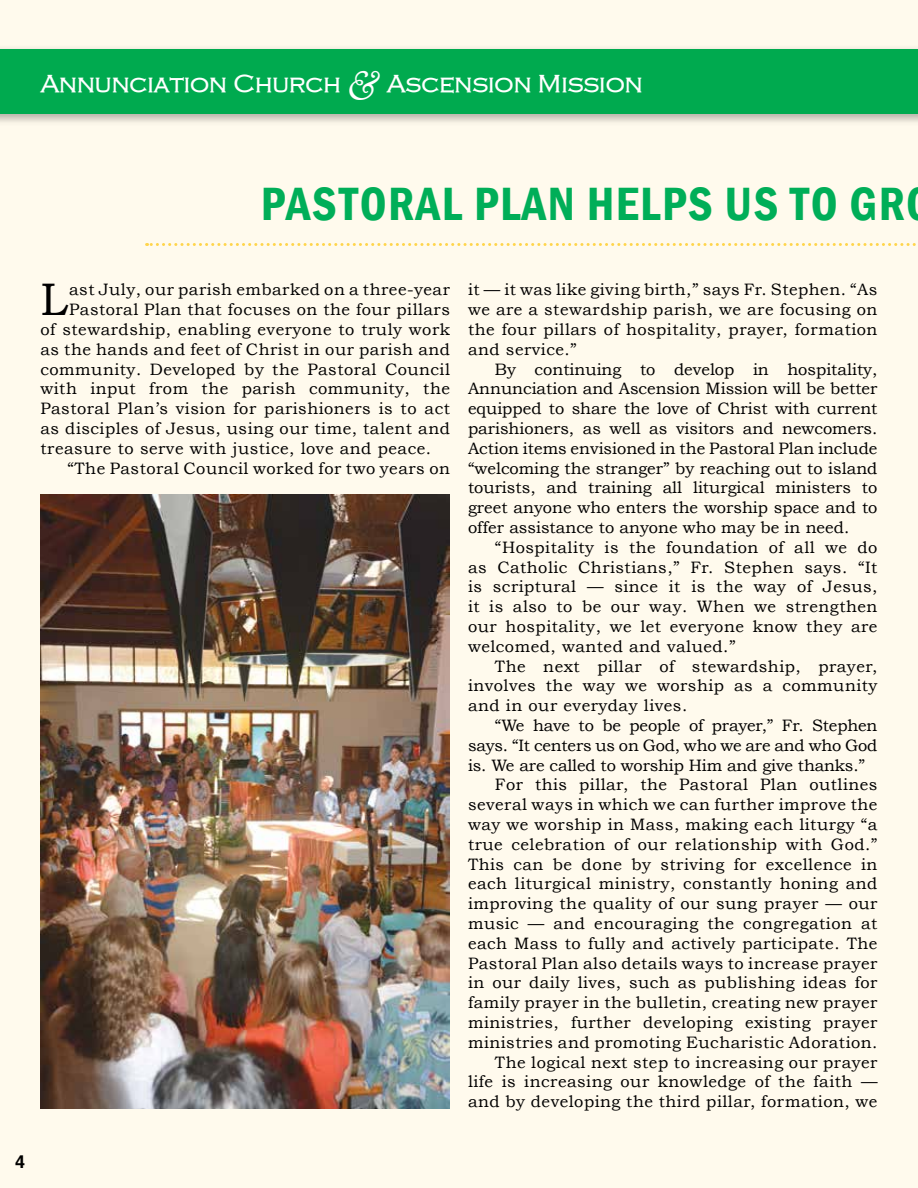
<style>
.page{position:relative;width:918px;height:1188px;background:#fffaed}
.page>*{position:absolute;margin:0;border:0;box-sizing:border-box;transform-origin:0 0}
.t1{font:600 condensed 48px "Franklin Gothic";letter-spacing:.03em;color:#00ae58}
.t2{font:45.6px "Bookman Old Style";color:#000}
.t3{font:25.5px "HANA Bold";color:#fff}
.t4{font:700 18px "Helvetica";color:#000}
.t5{font:16.5px/19.8px "Bookman Old Style";letter-spacing:.03em;color:#000;text-align:justify}
.t6{font:16.5px "Bookman Old Style";letter-spacing:-.01em;color:#000}
.s1{font-family:"Goudy Old Style BT";font-style:italic;font-size:40.5px}
</style>
<div class="page">
<div style="left:0;top:45px;width:918px;height:81px;background:#000;opacity:.3"></div>
<div style="left:0;top:50px;width:918px;height:64px;background:#00aa4f"></div>
<svg style="left:147px;top:243px;width:769px;height:3px"></svg>
<img style="left:40px;top:495px;width:410px;height:614px">
<h3 class="t3" style="left:40px;top:67px;width:604px">Annunciation Church <span class="s1">&amp;</span> Ascension Mission</h3>
<h1 class="t1" style="left:261px;top:171px;width:646px">PASTORAL PLAN HELPS US TO GR</h1>
<h2 class="t2" style="left:40px;top:273px;width:29px">L</h2>
<p class="t5" style="left:69px;top:280px;width:382px">ast July, our parish embarked on a three-year</p>
<p class="t5" style="left:69px;top:300px;width:382px">Pastoral Plan that focuses on the four pillars</p>
<p class="t5" style="left:41px;top:319px;width:411px">of stewardship, enabling everyone to truly work</p>
<p class="t5" style="left:41px;top:339px;width:411px">as the hands and feet of Christ in our parish and</p>
<p class="t5" style="left:41px;top:359px;width:411px">community. Developed by the Pastoral Council</p>
<p class="t5" style="left:41px;top:379px;width:411px">with input from the parish community, the</p>
<p class="t5" style="left:41px;top:399px;width:411px">Pastoral Plan’s vision for parishioners is to act</p>
<p class="t5" style="left:41px;top:418px;width:411px">as disciples of Jesus, using our time, talent and</p>
<p class="t5" style="left:41px;top:438px;width:392px">treasure to serve with justice, love and peace.</p>
<p class="t5" style="left:67px;top:458px;width:384px">“The Pastoral Council worked for two years on</p>
<p class="t4" style="left:15px;top:1147px;width:12px">4</p>
<p class="t5" style="left:468px;top:280px;width:411px">it — it was like giving birth,” says Fr. Stephen. “As we are a stewardship parish, we are focusing on the four pillars of hospitality, prayer, formation and service.”</p>
<p class="t5" style="left:468px;top:359px;width:411px;text-indent:27px">By continuing to develop in hospitality, Annunciation and Ascension Mission will be better equipped to share the love of Christ with current parishioners, as well as visitors and newcomers.<br>Action items envisioned in the Pastoral Plan include “welcoming the stranger” by reaching out to island tourists, and training all liturgical ministers to greet anyone who enters the worship space and to offer assistance to anyone who may be in need.</p>
<p class="t5" style="left:468px;top:537px;width:411px;text-indent:27px">“Hospitality is the foundation of all we do as Catholic Christians,” Fr. Stephen says. “It is scriptural — since it is the way of Jesus, it is also to be our way. When we strengthen our hospitality, we let everyone know they are welcomed, wanted and valued.”</p>
<p class="t5" style="left:468px;top:656px;width:411px;text-indent:27px">The next pillar of stewardship, prayer, involves the way we worship as a community and in our everyday lives.</p>
<p class="t6" style="left:495px;top:716px;width:384px">“We have to be people of prayer,” Fr. Stephen</p>
<p class="t6" style="left:468px;top:736px;width:411px">says. “It centers us on God, who we are and who God</p>
<p class="t6" style="left:468px;top:755px;width:399px">is. We are called to worship Him and give thanks.”</p>
<p class="t5" style="left:495px;top:775px;width:384px">For this pillar, the Pastoral Plan outlines</p>
<p class="t5" style="left:468px;top:795px;width:411px">several ways in which we can further improve the</p>
<p class="t5" style="left:468px;top:814px;width:411px">way we worship in Mass, making each liturgy “a</p>
<p class="t5" style="left:468px;top:834px;width:411px">true celebration of our relationship with God.”</p>
<p class="t5" style="left:468px;top:854px;width:411px">This can be done by striving for excellence in</p>
<p class="t5" style="left:468px;top:874px;width:411px">each liturgical ministry, constantly honing and</p>
<p class="t5" style="left:468px;top:894px;width:411px">improving the quality of our sung prayer — our</p>
<p class="t5" style="left:468px;top:913px;width:411px">music — and encouraging the congregation at</p>
<p class="t5" style="left:468px;top:933px;width:411px">each Mass to fully and actively participate. The</p>
<p class="t5" style="left:468px;top:953px;width:411px">Pastoral Plan also details ways to increase prayer</p>
<p class="t5" style="left:468px;top:973px;width:411px">in our daily lives, such as publishing ideas for</p>
<p class="t5" style="left:468px;top:993px;width:411px">family prayer in the bulletin, creating new prayer</p>
<p class="t5" style="left:468px;top:1012px;width:411px">ministries, further developing existing prayer</p>
<p class="t5" style="left:468px;top:1032px;width:411px">ministries and promoting Eucharistic Adoration.</p>
<p class="t5" style="left:495px;top:1052px;width:384px">The logical next step to increasing our prayer</p>
<p class="t5" style="left:468px;top:1072px;width:411px">life is increasing our knowledge of the faith —</p>
<p class="t5" style="left:468px;top:1092px;width:411px">and by developing the third pillar, formation, we</p>
</div>
